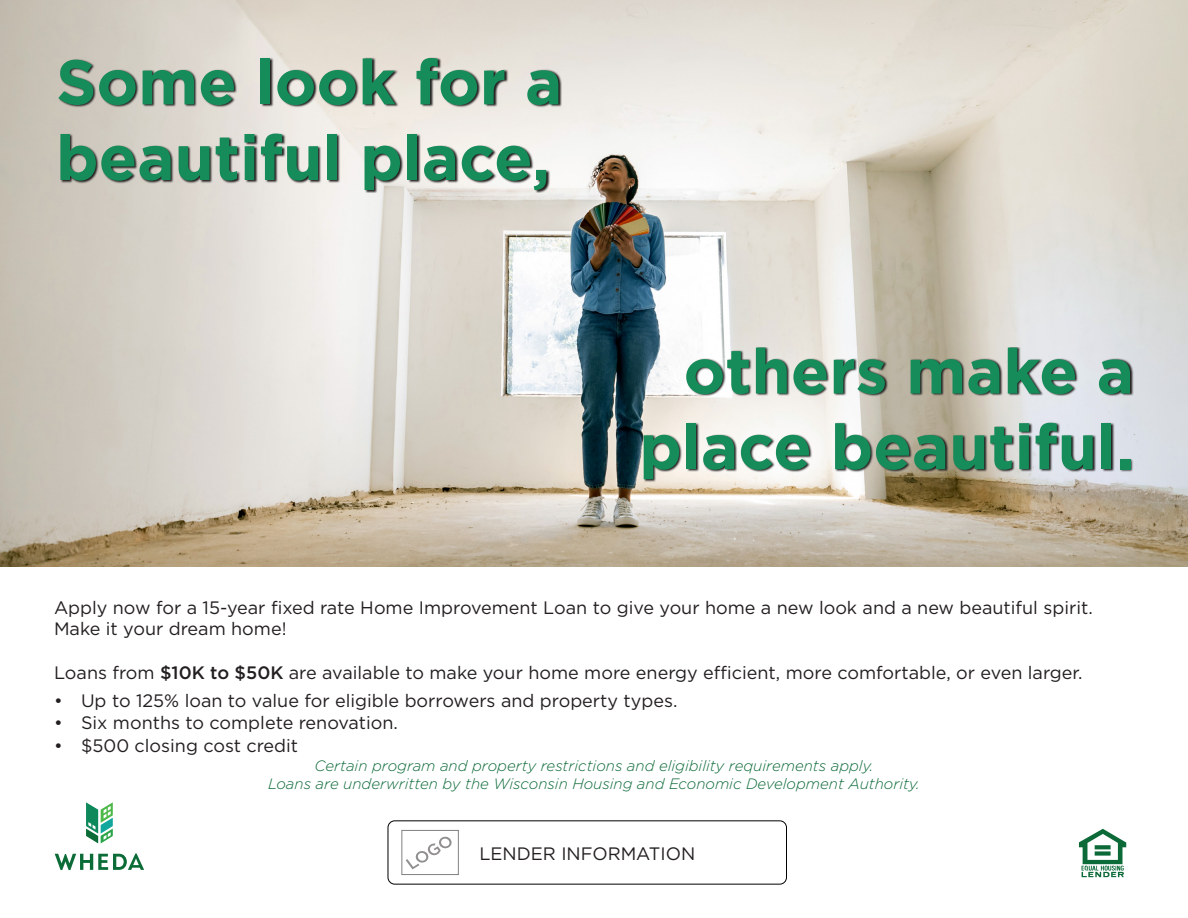
<style>
.page{position:relative;width:1188px;height:918px;background:#fff}
.page>*{position:absolute;margin:0;border:0;box-sizing:border-box;transform-origin:0 0}
.t1{font:700 63px/75.6px "Gotham";color:#158c59}
.t2{font:18px/21.6px "Gotham";color:#231f20}
.t3{font:italic 300 15px "Gotham";color:#0c6938}
.s1{font-weight:500}
</style>
<div class="page">
<img style="left:0;top:0;width:1188px;height:567px">
<svg style="left:58px;top:58px;width:503px;height:135px;background:#b0aca7"></svg>
<svg style="left:644px;top:347px;width:489px;height:135px;background:#aba8a4"></svg>
<svg style="left:1079px;top:829px;width:47px;height:48px"></svg>
<svg style="left:86px;top:802px;width:27px;height:41px"></svg>
<svg style="left:55px;top:854px;width:89px;height:16px"></svg>
<div style="left:388px;top:820px;width:399px;height:65px;border:1px solid #000;border-radius:7px"></div>
<svg style="left:406px;top:836px;width:46px;height:33px"></svg>
<p class="t1" style="left:56px;top:44px;width:508px">Some look for a beautiful place,</p>
<p class="t1" style="left:639px;top:333px;width:496px;text-align:right">others make a place beautiful.</p>
<p class="t2" style="left:54px;top:596px;width:1040px">Apply now for a 15-year fixed rate Home Improvement Loan to give your home a new look and a new beautiful spirit.<br>Make it your dream home!</p>
<p class="t2" style="left:54px;top:661px;width:1030px">Loans from <span class="s1">$10K to $50K</span> are available to make your home more energy efficient, more comfortable, or even larger.</p>
<p class="t2" style="left:54px;top:689px;width:625px">• Up to 125% loan to value for eligible borrowers and property types.</p>
<p class="t2" style="left:54px;top:711px;width:346px">• Six months to complete renovation.</p>
<p class="t2" style="left:54px;top:734px;width:246px">• $500 closing cost credit</p>
<p class="t3" style="left:315px;top:756px;width:560px">Certain program and property restrictions and eligibility requirements apply.</p>
<p class="t3" style="left:268px;top:774px;width:653px">Loans are underwritten by the Wisconsin Housing and Economic Development Authority.</p>
<p class="t2" style="left:479px;top:842px;width:217px">LENDER INFORMATION</p>
</div>
